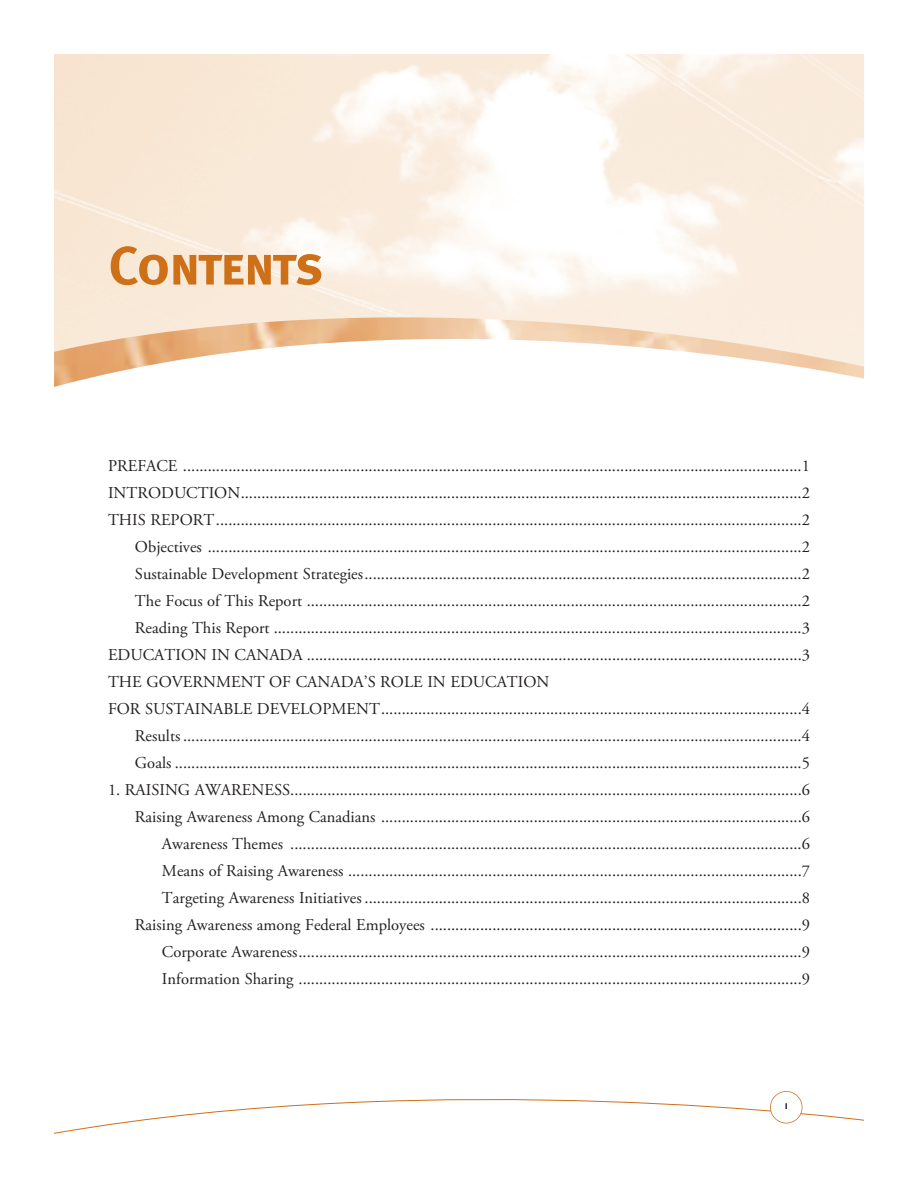
<style>
.page{position:relative;width:918px;height:1188px;background:#fff}
.page>*{position:absolute;margin:0;border:0;box-sizing:border-box;transform-origin:0 0}
.t1{font:54px "Meta Bold Caps";letter-spacing:-.035em;color:#ce7018}
.t2{font:16.5px/27px "Adobe Garamond Pro";color:#231f20;text-align:right}
.t3{font:10.5px "Meta Bold Caps";color:#231f20}
</style>
<div class="page">
<svg style="left:54px;top:1091px;width:810px;height:43px"></svg>
<div style="left:770px;top:1091px;width:32px;height:32px;background:#fff;border-radius:50%"></div>
<div style="left:770px;top:1091px;width:32px;height:33px;border:2px solid #ce7018;border-radius:50%"></div>
<img style="left:54px;top:317px;width:810px;height:70px">
<h1 class="t1" style="left:108px;top:247px;width:217px">Contents</h1>
<p class="t2" style="left:108px;top:454px;width:703px">PREFACE ......................................................................................................................................................1</p>
<p class="t2" style="left:108px;top:481px;width:703px">INTRODUCTION........................................................................................................................................2</p>
<p class="t2" style="left:108px;top:508px;width:703px">THIS REPORT..............................................................................................................................................2</p>
<p class="t2" style="left:135px;top:535px;width:676px">Objectives ................................................................................................................................................2</p>
<p class="t2" style="left:135px;top:562px;width:676px">Sustainable Development Strategies..........................................................................................................2</p>
<p class="t2" style="left:135px;top:589px;width:676px">The Focus of This Report ........................................................................................................................2</p>
<p class="t2" style="left:135px;top:616px;width:676px">Reading This Report ................................................................................................................................3</p>
<p class="t2" style="left:108px;top:643px;width:704px">EDUCATION IN CANADA ........................................................................................................................3</p>
<p class="t2" style="left:108px;top:670px;width:443px">THE GOVERNMENT OF CANADA’S ROLE IN EDUCATION</p>
<p class="t2" style="left:108px;top:697px;width:704px">FOR SUSTAINABLE DEVELOPMENT......................................................................................................4</p>
<p class="t2" style="left:135px;top:724px;width:677px">Results ......................................................................................................................................................4</p>
<p class="t2" style="left:135px;top:751px;width:677px">Goals ........................................................................................................................................................5</p>
<p class="t2" style="left:108px;top:778px;width:704px">1. RAISING AWARENESS............................................................................................................................6<br>Raising Awareness Among Canadians ......................................................................................................6<br>Awareness Themes ............................................................................................................................6<br>Means of Raising Awareness ..............................................................................................................7<br>Targeting Awareness Initiatives ..........................................................................................................8<br>Raising Awareness among Federal Employees ..........................................................................................9<br>Corporate Awareness..........................................................................................................................9<br>Information Sharing ..........................................................................................................................9</p>
<p class="t3" style="left:785px;top:1102px;width:5px">i</p>
</div>
